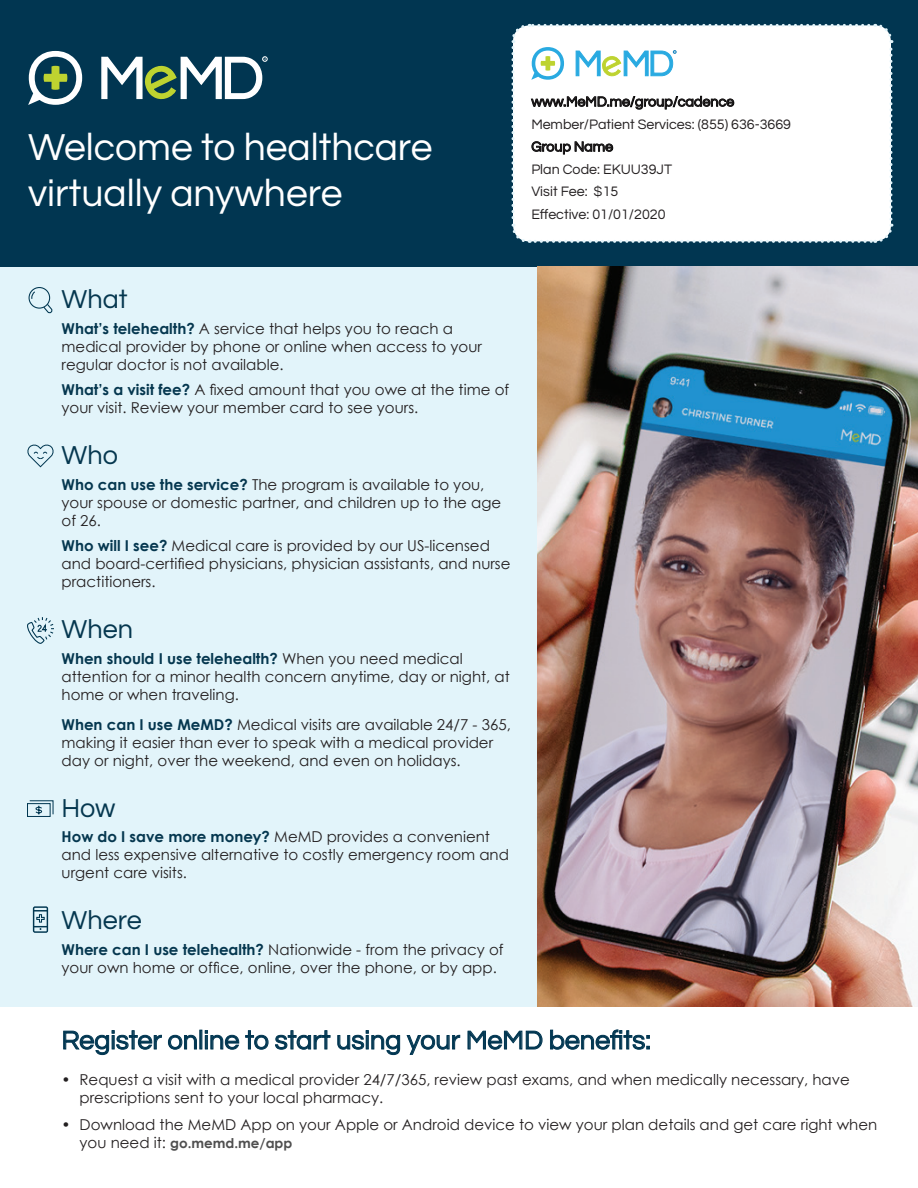
<style>
.page{position:relative;width:918px;height:1188px;background:#fff}
.page>*{position:absolute;margin:0;border:0;box-sizing:border-box;transform-origin:0 0}
.t1{font:39px/46.8px "Questrial";color:#fff}
.t2{font:27px "Questrial";color:#013651}
.t3{font:27px "Questrial";color:#05374f}
.t4{font:15px/18px "Century Gothic";color:#231f20}
.t5{font:14.25px/22.5px "Questrial";color:#231f20}
.t6{font:700 13.5px "Century Gothic";color:#4f4f4f}
.s1{font-weight:700;color:#05374f}
.s2{font-weight:400;font-size:15px;color:#231f20}
</style>
<div class="page">
<div style="left:0;top:0;width:918px;height:267px;background:#013651"></div>
<div style="left:0;top:267px;width:538px;height:740px;background:#e2f4fa"></div>
<img style="left:538px;top:267px;width:380px;height:740px">
<svg style="left:63px;top:1030px;width:99px;height:25px"></svg>
<svg style="left:168px;top:1030px;width:71px;height:20px"></svg>
<svg style="left:245px;top:1030px;width:23px;height:20px"></svg>
<svg style="left:275px;top:1030px;width:55px;height:20px"></svg>
<svg style="left:338px;top:1030px;width:62px;height:25px"></svg>
<svg style="left:407px;top:1035px;width:53px;height:20px"></svg>
<svg style="left:468px;top:1031px;width:74px;height:19px"></svg>
<svg style="left:550px;top:1030px;width:100px;height:20px"></svg>
<svg style="left:28px;top:51px;width:54px;height:54px"></svg>
<svg style="left:101px;top:56px;width:166px;height:44px"></svg>
<svg style="left:511px;top:23px;width:383px;height:220px;background:#f0f4f5"></svg>
<div style="left:29px;top:287px;width:21px;height:22px;border:1px solid #013751;border-radius:50%"></div>
<svg style="left:31px;top:291px;width:4px;height:8px"></svg>
<svg style="left:42px;top:303px;width:11px;height:11px"></svg>
<svg style="left:27px;top:800px;width:27px;height:17px"></svg>
<svg style="left:27px;top:444px;width:27px;height:24px"></svg>
<svg style="left:27px;top:617px;width:27px;height:27px"></svg>
<svg style="left:33px;top:906px;width:15px;height:27px"></svg>
<h1 class="t1" style="left:28px;top:124px;width:406px">Welcome to healthcare virtually anywhere</h1>
<p class="t5" style="left:531px;top:91px;width:261px">www.MeMD.me/group/cadence<br>Member/Patient Services: (855) 636-3669<br>Group Name<br>Plan Code: EKUU39JT<br>Visit Fee: $15<br>Effective: 01/01/2020</p>
<h2 class="t3" style="left:62px;top:286px;width:68px">What</h2>
<p class="t4" style="left:62px;top:319px;width:422px"><span class="s1">What’s telehealth?</span> A service that helps you to reach a medical provider by phone or online when access to your regular doctor is not available.</p>
<p class="t4" style="left:62px;top:381px;width:449px"><span class="s1">What’s a visit fee?</span> A fixed amount that you owe at the time of your visit. Review your member card to see yours.</p>
<h2 class="t3" style="left:62px;top:442px;width:58px">Who</h2>
<p class="t4" style="left:62px;top:475px;width:441px"><span class="s1">Who can use the service?</span> The program is available to you, your spouse or domestic partner, and children up to the age of 26.</p>
<p class="t4" style="left:62px;top:537px;width:450px"><span class="s1">Who will I see?</span> Medical care is provided by our US-licensed and board-certified physicians, physician assistants, and nurse practitioners.</p>
<h2 class="t3" style="left:62px;top:616px;width:73px">When</h2>
<p class="t4" style="left:62px;top:649px;width:450px"><span class="s1">When should I use telehealth?</span> When you need medical attention for a minor health concern anytime, day or night, at home or when traveling.</p>
<p class="t4" style="left:62px;top:715px;width:451px"><span class="s1">When can I use MeMD?</span> Medical visits are available 24/7 - 365, making it easier than ever to speak with a medical provider day or night, over the weekend, and even on holidays.</p>
<h2 class="t3" style="left:62px;top:795px;width:56px">How</h2>
<p class="t4" style="left:62px;top:828px;width:449px"><span class="s1">How do I save more money?</span> MeMD provides a convenient and less expensive alternative to costly emergency room and urgent care visits.</p>
<h2 class="t3" style="left:62px;top:907px;width:82px">Where</h2>
<p class="t4" style="left:62px;top:940px;width:444px"><span class="s1">Where can I use telehealth?</span> Nationwide - from the privacy of your own home or office, online, over the phone, or by app.</p>
<h2 class="t2" style="left:62px;top:1027px;width:591px">Register online to start using your MeMD benefits:</h2>
<p class="t4" style="left:80px;top:1071px;width:772px;text-indent:-18px">• Request a visit with a medical provider 24/7/365, review past exams, and when medically necessary, have prescriptions sent to your local pharmacy.</p>
<p class="t4" style="left:62px;top:1116px;width:817px">• Download the MeMD App on your Apple or Android device to view your plan details and get care right when</p>
<p class="t6" style="left:80px;top:1133px;width:214px"><span class="s2">you need it:</span> go.memd.me/app</p>
</div>
